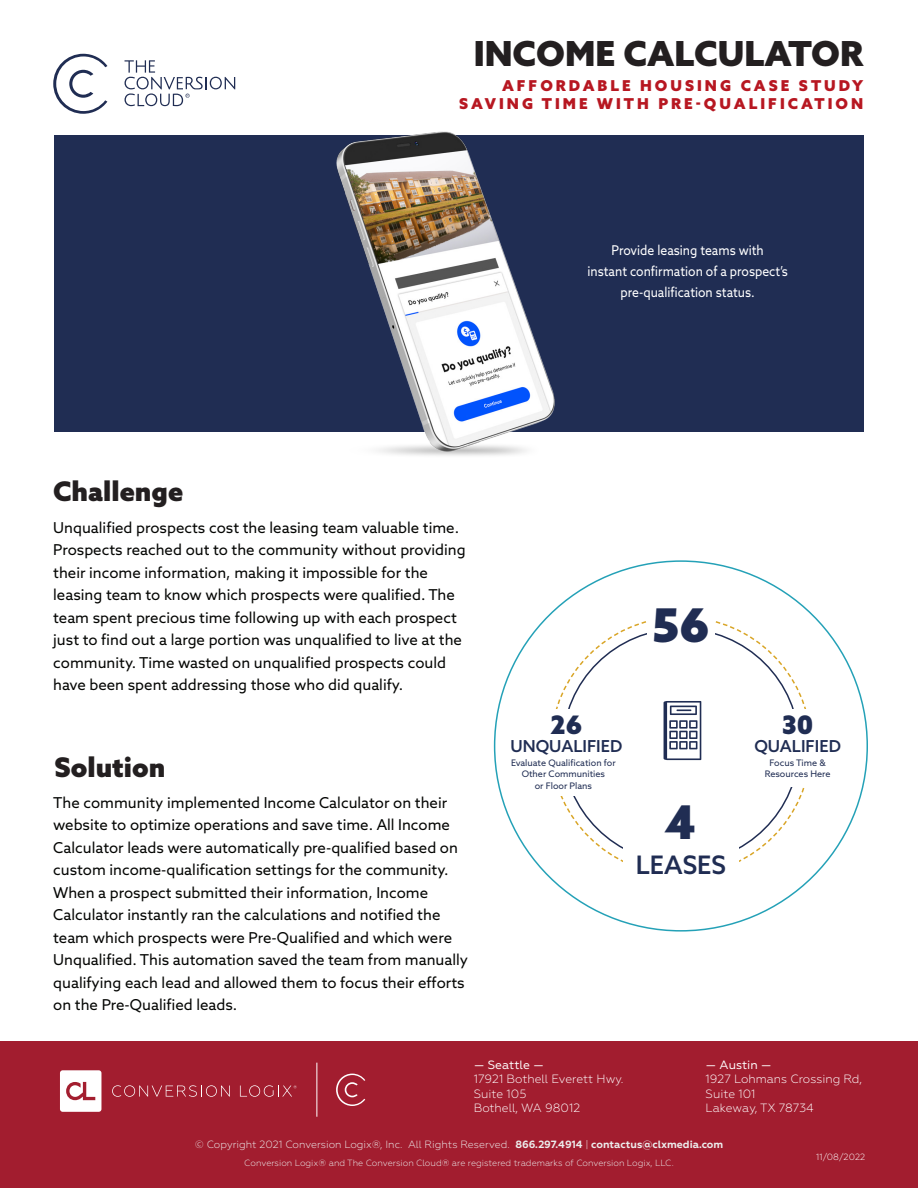
<style>
.page{position:relative;width:918px;height:1188px;background:#fff}
.page>*{position:absolute;margin:0;border:0;box-sizing:border-box;transform-origin:0 0}
.t1{font:900 46.5px "Azo Sans";color:#202d53}
.Main_Headline{font:900 34.5px "Azo Sans";color:#231f20}
.t2{font:900 27px "Azo Sans";color:#231f20}
.t3{font:500 25.5px "Azo Sans";color:#202d53}
.t4{font:900 25.5px "Azo Sans";color:#202d53}
.t5{font:500 16.5px "Azo Sans";color:#202d53}
.body{font:15px/22.5px "Azo Sans";color:#040503}
.Red_Title{font:900 15px "Azo Sans";letter-spacing:.2em;color:#b71721}
.Centered_Body{font:13.5px/21px "Azo Sans";color:#fff;text-align:center;scale:.91 1}
.t6{font:300 12px "Geometria";color:#fff}
.t7{font:12px "Geometria";color:#fff}
.t8{font:300 10.5px "Geometria";color:#ececec}
.t9{font:300 9px "Geometria";color:#ececec}
.Bullets_Call_Out{font:9px/10.8px "Azo Sans";color:#202d53;text-align:center}
.t10{font:300 9px "Geometria";color:#fff}
.s1{font-weight:700}
</style>
<div class="page">
<div style="left:55px;top:136px;width:809px;height:296px;background:#202d53"></div>
<div style="left:0;top:1041px;width:918px;height:147px;background:#a21d2f"></div>
<div style="left:60px;top:1070px;width:41px;height:42px;background:#fff;border-radius:3px"></div>
<svg style="left:66px;top:1082px;width:29px;height:18px"></svg>
<svg style="left:112px;top:1085px;width:118px;height:12px"></svg>
<svg style="left:240px;top:1085px;width:57px;height:12px"></svg>
<hr style="left:316px;top:1063px;width:1px;height:54px;background:#fff">
<svg style="left:336px;top:1074px;width:29px;height:32px"></svg>
<img style="left:329px;top:131px;width:260px;height:325px">
<svg style="left:125px;top:60px;width:110px;height:46px"></svg>
<svg style="left:53px;top:54px;width:54px;height:60px"></svg>
<svg style="left:555px;top:621px;width:251px;height:241px"></svg>
<p class="Main_Headline" style="left:474px;top:31px;width:391px">INCOME CALCULATOR</p>
<p class="Red_Title" style="left:502px;top:75px;width:363px">AFFORDABLE HOUSING CASE STUDY</p>
<p class="Red_Title" style="left:459px;top:93px;width:405px">SAVING TIME WITH PRE-QUALIFICATION</p>
<p class="Centered_Body" style="left:588px;top:239px;width:222px">Provide leasing teams with<br>instant confirmation of a prospect’s pre-qualification status.</p>
<p class="t2" style="left:53px;top:473px;width:132px">Challenge</p>
<p class="body" style="left:53px;top:516px;width:414px">Unqualified prospects cost the leasing team valuable time.<br>Prospects reached out to the community without providing their income information, making it impossible for the leasing team to know which prospects were qualified. The team spent precious time following up with each prospect just to find out a large portion was unqualified to live at the community. Time wasted on unqualified prospects could have been spent addressing those who did qualify.</p>
<p class="t2" style="left:55px;top:749px;width:112px">Solution</p>
<p class="body" style="left:53px;top:791px;width:416px">The community implemented Income Calculator on their website to optimize operations and save time. All Income Calculator leads were automatically pre-qualified based on custom income-qualification settings for the community.<br>When a prospect submitted their information, Income Calculator instantly ran the calculations and notified the team which prospects were Pre-Qualified and which were Unqualified. This automation saved the team from manually qualifying each lead and allowed them to focus their efforts on the Pre-Qualified leads.</p>
<p class="t1" style="left:652px;top:594px;width:59px">56</p>
<p class="t4" style="left:550px;top:708px;width:34px">26</p>
<p class="t5" style="left:511px;top:735px;width:113px">UNQUALIFIED</p>
<p class="Bullets_Call_Out" style="left:511px;top:757px;width:106px">Evaluate Qualification for<br>Other Communities</p>
<p class="Bullets_Call_Out" style="left:535px;top:780px;width:59px">or Floor Plans</p>
<p class="t1" style="left:665px;top:791px;width:33px">4</p>
<h2 class="t3" style="left:636px;top:848px;width:92px">LEASES</h2>
<p class="t4" style="left:782px;top:708px;width:33px">30</p>
<p class="t5" style="left:754px;top:736px;width:88px">QUALIFIED</p>
<p class="Bullets_Call_Out" style="left:765px;top:757px;width:67px">Focus Time &amp;<br>Resources Here</p>
<p class="t7" style="left:474px;top:1058px;width:72px">— Seattle —</p>
<p class="t6" style="left:474px;top:1072px;width:151px">17921 Bothell Everett Hwy.</p>
<p class="t6" style="left:474px;top:1087px;width:54px">Suite 105</p>
<p class="t6" style="left:474px;top:1101px;width:108px">Bothell, WA 98012</p>
<p class="t7" style="left:706px;top:1058px;width:68px">— Austin —</p>
<p class="t6" style="left:706px;top:1072px;width:158px">1927 Lohmans Crossing Rd,</p>
<p class="t6" style="left:706px;top:1087px;width:52px">Suite 101</p>
<p class="t6" style="left:706px;top:1101px;width:110px">Lakeway, TX 78734</p>
<p class="t10" style="left:816px;top:1151px;width:51px">11/08/2022</p>
<p class="t8" style="left:195px;top:1139px;width:530px">© Copyright 2021 Conversion Logix®, Inc. All Rights Reserved. <span class="s1">866.297.4914</span> | <span class="s1">contactus@clxmedia.com</span></p>
<p class="t9" style="left:244px;top:1158px;width:431px">Conversion Logix® and The Conversion Cloud® are registered trademarks of Conversion Logix, LLC.</p>
</div>
